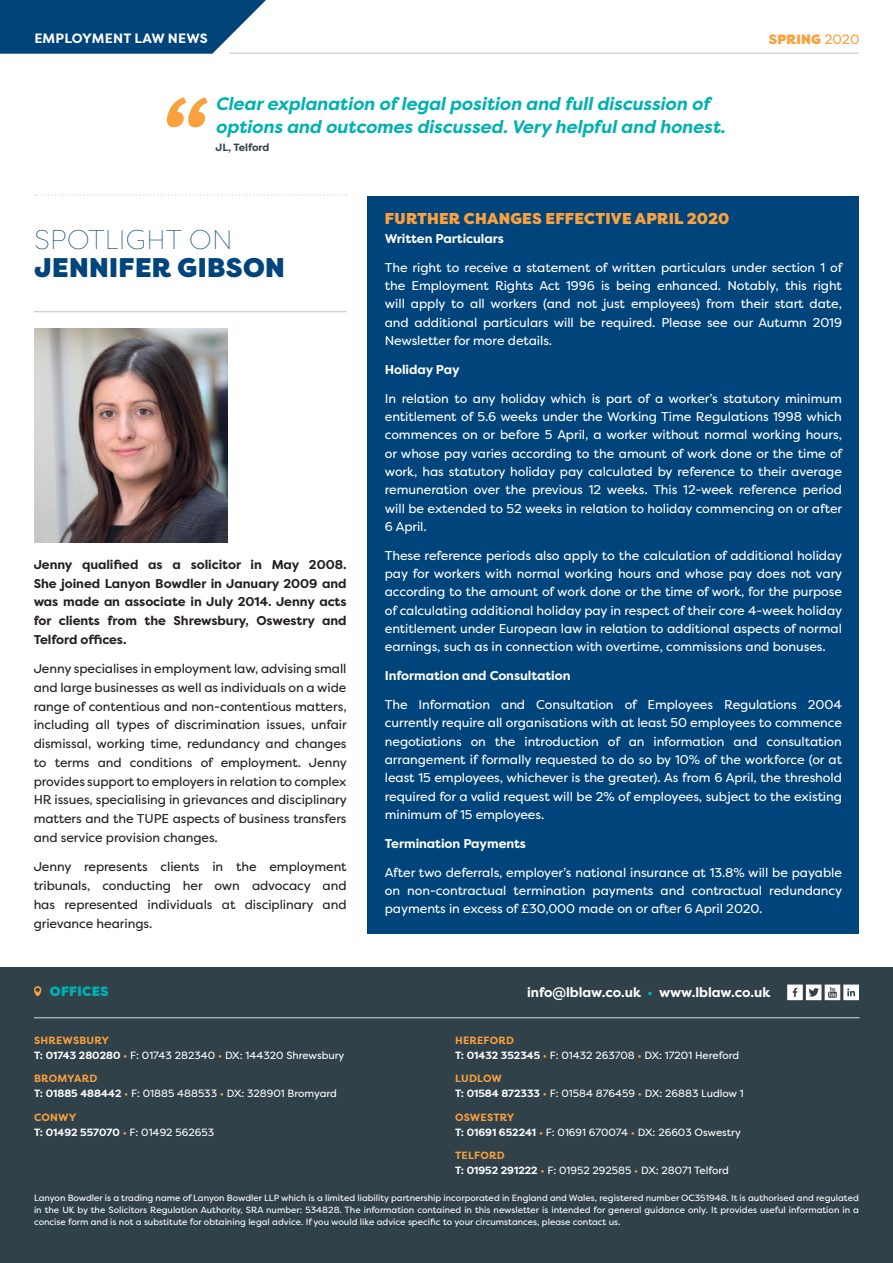
<style>
.page{position:relative;width:893px;height:1263px;background:#fff}
.page>*{position:absolute;margin:0;border:0;box-sizing:border-box;transform-origin:0 0}
.t1{font:900 27px/28.5px "Filson Pro";letter-spacing:.015em;color:#00447c}
.t2{font:italic 700 18px/22.5px "Filson Pro";letter-spacing:-.005em;color:#00b1b1}
.t3{font:900 15.75px "Filson Pro";letter-spacing:.015em;color:#f9a13d}
.t4{font:700 13.5px "Filson Pro";letter-spacing:-.005em;color:#fff}
.t5{font:700 13.5px "Filson Pro";letter-spacing:.015em;color:#fff}
.t6{font:900 13.5px "Filson Pro";letter-spacing:.015em;color:#f9a13d}
.t7{font:900 13.5px "Filson Pro";letter-spacing:.015em;color:#00b1b1}
.t8{font:12.75px/18.3px "Filson Pro";letter-spacing:-.005em;color:#fff;text-align:justify}
.t9{font:12.75px/18.8px "Filson Pro";letter-spacing:-.005em;color:#231f20;text-align:justify}
.t10{font:700 12.75px/18.8px "Filson Pro";letter-spacing:-.005em;color:#231f20;text-align:justify}
.t11{font:700 12.75px "Filson Pro";letter-spacing:-.005em;color:#fff}
.t12{font:10.5px "Filson Pro";color:#fff}
.t13{font:700 10.5px "Filson Pro";letter-spacing:.02em;color:#f9a13d}
.t14{font:700 10.5px "Filson Pro";color:#fff}
.t15{font:700 10.5px "Filson Pro";letter-spacing:-.005em;color:#30414a}
.t16{font:9px/12px "Filson Pro";color:#fff;text-align:justify}
.s1{font-weight:400}
.s2{font-weight:100}
.s3{color:#00b1b1}
.s4{font-weight:700}
.s5{color:#f9a13d}
.s6{font-weight:400;color:#f9a13d}
</style>
<div class="page">
<svg style="left:34px;top:194px;width:313px;height:2px"></svg>
<hr style="left:34px;top:311px;width:313px;height:1px;background:#c1cad0">
<hr style="left:229px;top:53px;width:630px;height:1px;background:#c1cad0">
<svg style="left:0;top:0;width:266px;height:54px;background:#1a5789"></svg>
<div style="left:0;top:967px;width:893px;height:296px;background:#30414a"></div>
<hr style="left:34px;top:1017px;width:825px;height:1px;background:#c1cad0">
<svg style="left:34px;top:986px;width:7px;height:10px"></svg>
<svg style="left:787px;top:984px;width:72px;height:16px"></svg>
<div style="left:368px;top:196px;width:491px;height:737px;background:#00447c"></div>
<img style="left:34px;top:328px;width:193px;height:214px">
<svg style="left:166px;top:97px;width:42px;height:30px"></svg>
<p class="t5" style="left:34px;top:30px;width:175px">EMPLOYMENT LAW NEWS</p>
<p class="t6" style="left:769px;top:31px;width:92px">SPRING <span class="s1">2020</span></p>
<p class="t2" style="left:216px;top:93px;width:511px">Clear explanation of legal position and full discussion of options and outcomes discussed. Very helpful and honest.</p>
<p class="t15" style="left:216px;top:140px;width:55px">JL, Telford</p>
<p class="t1" style="left:34px;top:226px;width:252px"><span class="s2">SPOTLIGHT ON<br></span>JENNIFER GIBSON</p>
<p class="t10" style="left:34px;top:555px;width:314px">Jenny qualified as a solicitor in May 2008.<br>She joined Lanyon Bowdler in January 2009 and was made an associate in July 2014. Jenny acts for clients from the Shrewsbury, Oswestry and Telford offices.</p>
<p class="t9" style="left:34px;top:659px;width:315px">Jenny specialises in employment law, advising small and large businesses as well as individuals on a wide range of contentious and non-contentious matters, including all types of discrimination issues, unfair dismissal, working time, redundancy and changes to terms and conditions of employment. Jenny provides support to employers in relation to complex HR issues, specialising in grievances and disciplinary matters and the TUPE aspects of business transfers and service provision changes.</p>
<p class="t9" style="left:34px;top:857px;width:314px">Jenny represents clients in the employment tribunals, conducting her own advocacy and has represented individuals at disciplinary and grievance hearings.</p>
<p class="t3" style="left:385px;top:209px;width:346px">FURTHER CHANGES EFFECTIVE APRIL 2020</p>
<p class="t11" style="left:385px;top:230px;width:121px">Written Particulars</p>
<p class="t8" style="left:385px;top:258px;width:459px">The right to receive a statement of written particulars under section 1 of the Employment Rights Act 1996 is being enhanced. Notably, this right will apply to all workers (and not just employees) from their start date, and additional particulars will be required. Please see our Autumn 2019<br>Newsletter for more details.</p>
<p class="t11" style="left:385px;top:361px;width:77px">Holiday Pay</p>
<p class="t8" style="left:385px;top:389px;width:459px">In relation to any holiday which is part of a worker’s statutory minimum entitlement of 5.6 weeks under the Working Time Regulations 1998 which commences on or before 5 April, a worker without normal working hours, or whose pay varies according to the amount of work done or the time of work, has statutory holiday pay calculated by reference to their average remuneration over the previous 12 weeks. This 12-week reference period will be extended to 52 weeks in relation to holiday commencing on or after 6 April.</p>
<p class="t8" style="left:385px;top:546px;width:459px">These reference periods also apply to the calculation of additional holiday pay for workers with normal working hours and whose pay does not vary according to the amount of work done or the time of work, for the purpose of calculating additional holiday pay in respect of their core 4-week holiday entitlement under European law in relation to additional aspects of normal earnings, such as in connection with overtime, commissions and bonuses.</p>
<p class="t11" style="left:385px;top:668px;width:187px">Information and Consultation</p>
<p class="t8" style="left:385px;top:695px;width:459px">The Information and Consultation of Employees Regulations 2004 currently require all organisations with at least 50 employees to commence negotiations on the introduction of an information and consultation arrangement if formally requested to do so by 10% of the workforce (or at least 15 employees, whichever is the greater). As from 6 April, the threshold required for a valid request will be 2% of employees, subject to the existing minimum of 15 employees.</p>
<p class="t11" style="left:385px;top:835px;width:143px">Termination Payments</p>
<p class="t8" style="left:385px;top:863px;width:459px">After two deferrals, employer’s national insurance at 13.8% will be payable on non-contractual termination payments and contractual redundancy payments in excess of £30,000 made on or after 6 April 2020.</p>
<p class="t7" style="left:50px;top:983px;width:60px">OFFICES</p>
<p class="t4" style="left:527px;top:983px;width:245px">info@lblaw.co.uk <span class="s3">•</span> www.lblaw.co.uk</p>
<p class="t13" style="left:34px;top:1033px;width:76px">SHREWSBURY</p>
<p class="t12" style="left:34px;top:1048px;width:312px"><span class="s4">T: 01743 280280</span> <span class="s5">•</span> F: 01743 282340 <span class="s5">•</span> DX: 144320 Shrewsbury</p>
<p class="t13" style="left:34px;top:1072px;width:65px">BROMYARD</p>
<p class="t12" style="left:34px;top:1086px;width:304px"><span class="s4">T: 01885 488442</span> <span class="s5">•</span> F: 01885 488533 <span class="s5">•</span> DX: 328901 Bromyard</p>
<p class="t13" style="left:34px;top:1110px;width:44px">CONWY</p>
<p class="t14" style="left:34px;top:1125px;width:182px">T: 01492 557070 <span class="s6">•</span> <span class="s1">F: 01492 562653</span></p>
<p class="t13" style="left:455px;top:1033px;width:61px">HEREFORD</p>
<p class="t12" style="left:455px;top:1048px;width:286px"><span class="s4">T: 01432 352345</span> <span class="s5">•</span> F: 01432 263708 <span class="s5">•</span> DX: 17201 Hereford</p>
<p class="t13" style="left:455px;top:1072px;width:48px">LUDLOW</p>
<p class="t12" style="left:455px;top:1086px;width:290px"><span class="s4">T: 01584 872333</span> <span class="s5">•</span> F: 01584 876459 <span class="s5">•</span> DX: 26883 Ludlow 1</p>
<p class="t13" style="left:455px;top:1110px;width:61px">OSWESTRY</p>
<p class="t12" style="left:455px;top:1125px;width:287px"><span class="s4">T: 01691 652241</span> <span class="s5">•</span> F: 01691 670074 <span class="s5">•</span> DX: 26603 Oswestry</p>
<p class="t13" style="left:455px;top:1149px;width:51px">TELFORD</p>
<p class="t12" style="left:455px;top:1163px;width:275px"><span class="s4">T: 01952 291222</span> <span class="s5">•</span> F: 01952 292585 <span class="s5">•</span> DX: 28071 Telford</p>
<p class="t16" style="left:34px;top:1192px;width:826px">Lanyon Bowdler is a trading name of Lanyon Bowdler LLP which is a limited liability partnership incorporated in England and Wales, registered number OC351948. It is authorised and regulated in the UK by the Solicitors Regulation Authority, SRA number: 534828. The information contained in this newsletter is intended for general guidance only. It provides useful information in a concise form and is not a substitute for obtaining legal advice. If you would like advice specific to your circumstances, please contact us.</p>
</div>
